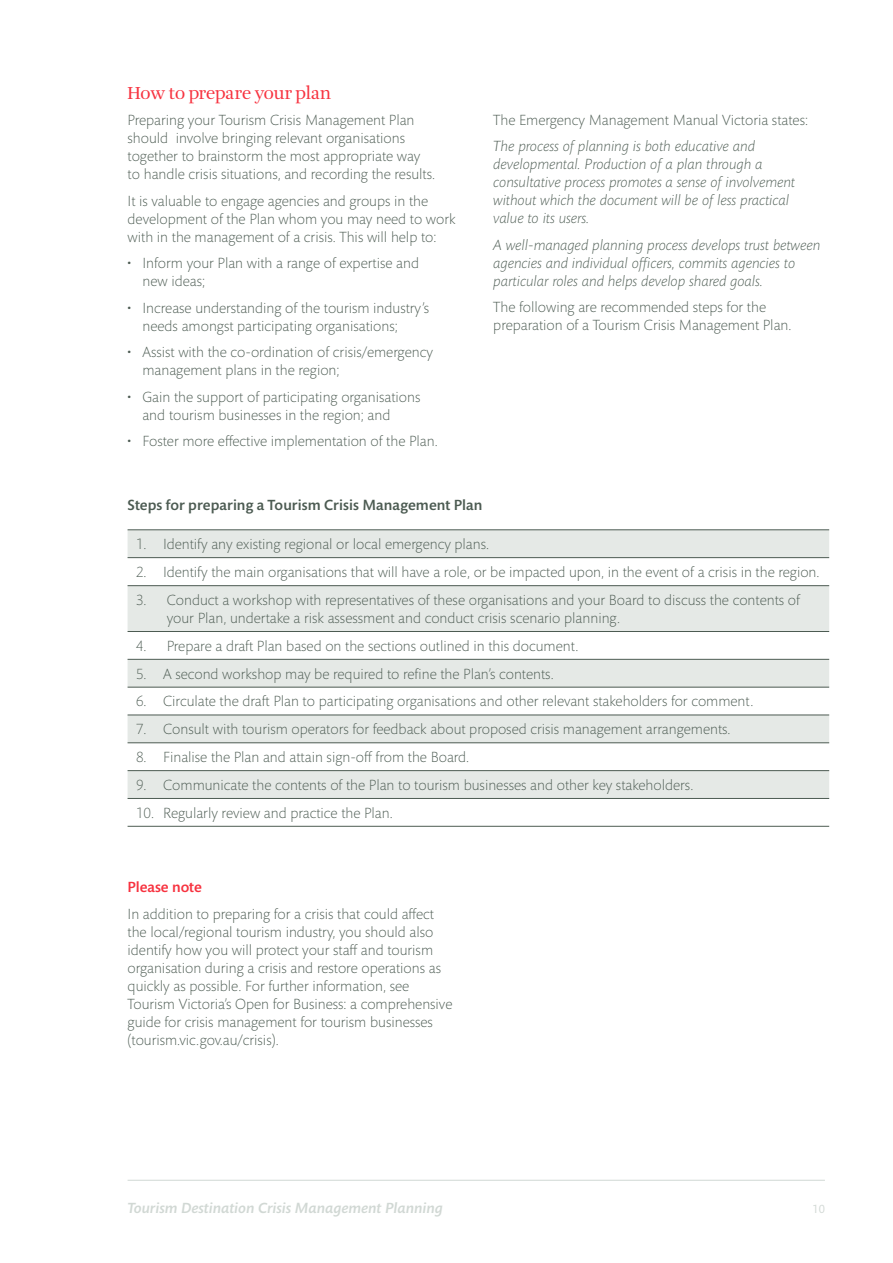
<style>
.page{position:relative;width:893px;height:1263px;background:#fff}
.page>*{position:absolute;margin:0;border:0;box-sizing:border-box;transform-origin:0 0}
.t1{font:18px "Amalia";letter-spacing:-.01em;color:#f7323f}
.t2{font:300 15px/18px "Mundo Sans Pro";color:#4c5b52}
.t3{font:italic 300 15px/18px "Mundo Sans Pro";color:#4c5b52}
.t4{font:500 15px "Mundo Sans Pro";letter-spacing:.005em;color:#4c5b52}
.t5{font:italic 500 15px "Mundo Sans Pro";color:#d1d8d4}
.t6{font:500 15px "Mundo Sans Pro";color:#f7323f}
.t7{font:12px "Mundo Sans Pro";color:#d1d8d4}
</style>
<div class="page">
<hr style="left:128px;top:1180px;width:697px;height:1px;background:#d1d8d4">
<svg style="left:128px;top:530px;width:701px;height:268px;fill:#e5e9e6"></svg>
<hr style="left:128px;top:557px;width:701px;height:1px;background:#4c5b52">
<hr style="left:128px;top:585px;width:701px;height:1px;background:#4c5b52">
<hr style="left:128px;top:631px;width:701px;height:1px;background:#4c5b52">
<hr style="left:128px;top:659px;width:701px;height:1px;background:#4c5b52">
<hr style="left:128px;top:687px;width:701px;height:1px;background:#4c5b52">
<hr style="left:128px;top:715px;width:701px;height:1px;background:#4c5b52">
<hr style="left:128px;top:742px;width:701px;height:1px;background:#4c5b52">
<hr style="left:128px;top:770px;width:701px;height:1px;background:#4c5b52">
<hr style="left:128px;top:798px;width:701px;height:1px;background:#4c5b52">
<hr style="left:128px;top:826px;width:701px;height:1px;background:#4c5b52">
<hr style="left:128px;top:529px;width:701px;height:1px;background:#4c5b52">
<p class="t1" style="left:128px;top:83px;width:205px">How to prepare your plan</p>
<p class="t2" style="left:128px;top:112px;width:309px">Preparing your Tourism Crisis Management Plan should involve bringing relevant organisations together to brainstorm the most appropriate way to handle crisis situations, and recording the results.</p>
<p class="t2" style="left:128px;top:192px;width:329px">It is valuable to engage agencies and groups in the development of the Plan whom you may need to work with in the management of a crisis. This will help to:</p>
<p class="t2" style="left:142px;top:255px;width:278px;text-indent:-15px">• Inform your Plan with a range of expertise and new ideas;</p>
<p class="t2" style="left:142px;top:299px;width:288px;text-indent:-15px">• Increase understanding of the tourism industry’s needs amongst participating organisations;</p>
<p class="t2" style="left:142px;top:344px;width:292px;text-indent:-15px">• Assist with the co-ordination of crisis/emergency management plans in the region;</p>
<p class="t2" style="left:142px;top:388px;width:279px;text-indent:-15px">• Gain the support of participating organisations and tourism businesses in the region; and</p>
<p class="t2" style="left:128px;top:433px;width:312px">• Foster more effective implementation of the Plan.</p>
<p class="t2" style="left:493px;top:111px;width:316px">The Emergency Management Manual Victoria states:</p>
<p class="t3" style="left:493px;top:137px;width:303px">The process of planning is both educative and developmental. Production of a plan through a consultative process promotes a sense of involvement without which the document will be of less practical value to its users.</p>
<p class="t3" style="left:493px;top:236px;width:328px">A well-managed planning process develops trust between agencies and individual officers, commits agencies to particular roles and helps develop shared goals.</p>
<p class="t2" style="left:493px;top:298px;width:300px">The following are recommended steps for the preparation of a Tourism Crisis Management Plan.</p>
<p class="t4" style="left:128px;top:497px;width:356px">Steps for preparing a Tourism Crisis Management Plan</p>
<p class="t2" style="left:136px;top:535px;width:355px">1. Identify any existing regional or local emergency plans.</p>
<p class="t2" style="left:136px;top:563px;width:685px">2. Identify the main organisations that will have a role, or be impacted upon, in the event of a crisis in the region.</p>
<p class="t2" style="left:167px;top:591px;width:635px;text-indent:-31px">3. Conduct a workshop with representatives of these organisations and your Board to discuss the contents of your Plan, undertake a risk assessment and conduct crisis scenario planning.</p>
<p class="t2" style="left:136px;top:637px;width:444px">4. Prepare a draft Plan based on the sections outlined in this document.</p>
<p class="t2" style="left:136px;top:665px;width:419px">5. A second workshop may be required to refine the Plan’s contents.</p>
<p class="t2" style="left:136px;top:693px;width:619px">6. Circulate the draft Plan to participating organisations and other relevant stakeholders for comment.</p>
<p class="t2" style="left:136px;top:720px;width:596px">7. Consult with tourism operators for feedback about proposed crisis management arrangements.</p>
<p class="t2" style="left:136px;top:748px;width:335px">8. Finalise the Plan and attain sign-off from the Board.</p>
<p class="t2" style="left:136px;top:776px;width:559px">9. Communicate the contents of the Plan to tourism businesses and other key stakeholders.</p>
<p class="t2" style="left:136px;top:804px;width:258px">10. Regularly review and practice the Plan.</p>
<p class="t6" style="left:128px;top:879px;width:76px">Please note</p>
<p class="t2" style="left:128px;top:905px;width:326px">In addition to preparing for a crisis that could affect the local/regional tourism industry, you should also identify how you will protect your staff and tourism organisation during a crisis and restore operations as quickly as possible. For further information, see Tourism Victoria’s Open for Business: a comprehensive guide for crisis management for tourism businesses (tourism.vic.gov.au/crisis).</p>
<p class="t5" style="left:128px;top:1199px;width:317px">Tourism Destination Crisis Management Planning</p>
<p class="t7" style="left:812px;top:1202px;width:14px">10</p>
</div>
